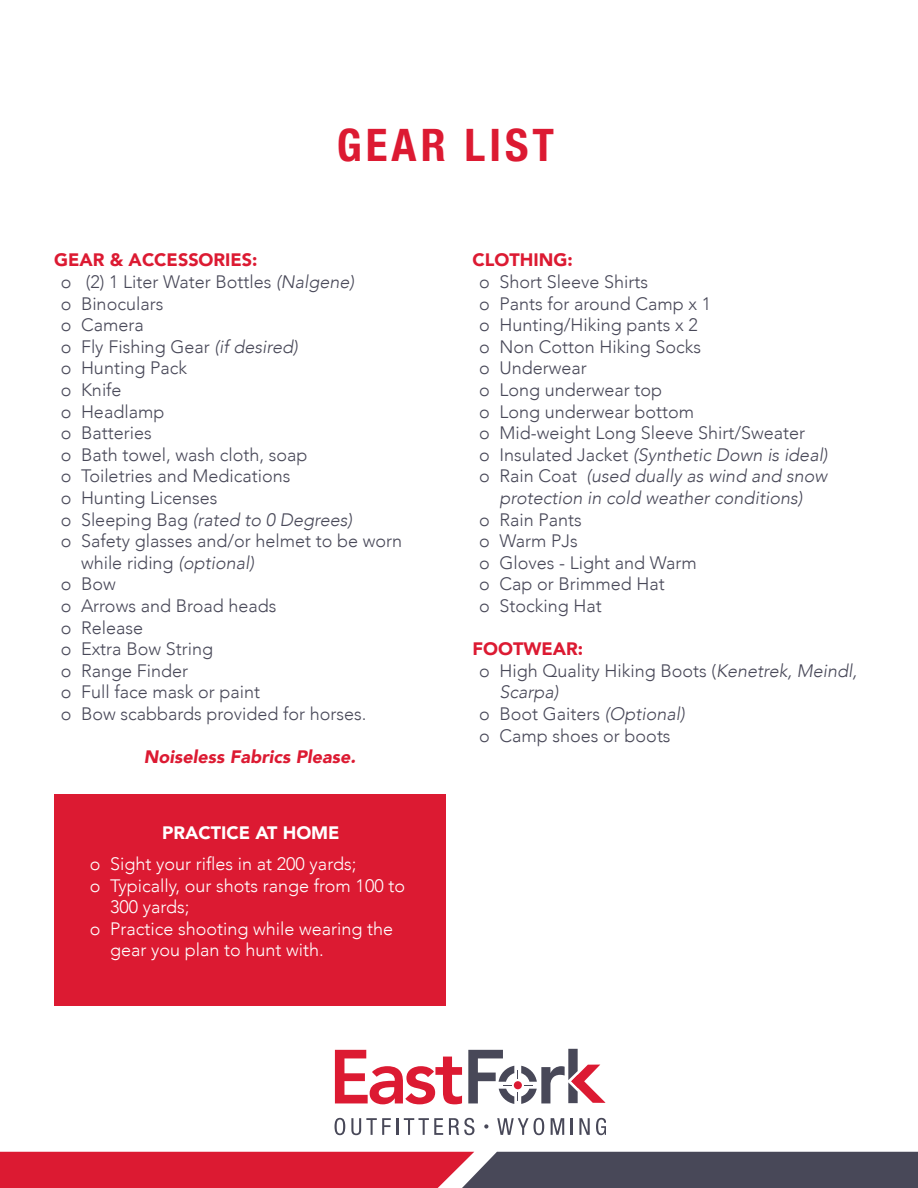
<style>
.page{position:relative;width:918px;height:1188px;background:#fff}
.page>*{position:absolute;margin:0;border:0;box-sizing:border-box;transform-origin:0 0}
.t1{font:700 condensed 45px "Helvetica Neue LT Pro";letter-spacing:.09em;color:#dc1a32}
.t2{font:300 18px/21.6px "Avenir";color:#484858}
.t3{font:italic 300 18px "Avenir";color:#484858}
.t4{font:300 18px "Avenir";color:#fff}
.t5{font:900 18px "Avenir";color:#dc1a32}
.t6{font:italic 900 18px "Avenir";color:#dc1a32}
.t7{font:900 18px "Avenir";color:#fff}
.s1{font-style:italic}
.s2{font-style:normal}
</style>
<div class="page">
<svg style="left:0;top:1152px;width:918px;height:36px"></svg>
<svg style="left:335px;top:1050px;width:127px;height:54px"></svg>
<svg style="left:335px;top:1118px;width:10px;height:17px"></svg>
<svg style="left:351px;top:1118px;width:47px;height:17px"></svg>
<svg style="left:404px;top:1118px;width:39px;height:17px"></svg>
<svg style="left:449px;top:1118px;width:25px;height:17px"></svg>
<svg style="left:497px;top:1118px;width:47px;height:17px"></svg>
<svg style="left:551px;top:1118px;width:13px;height:17px"></svg>
<svg style="left:571px;top:1118px;width:2px;height:17px"></svg>
<svg style="left:579px;top:1118px;width:11px;height:17px"></svg>
<svg style="left:596px;top:1118px;width:9px;height:17px"></svg>
<svg style="left:484px;top:1124px;width:4px;height:5px"></svg>
<svg style="left:468px;top:1049px;width:137px;height:55px"></svg>
<div style="left:54px;top:794px;width:392px;height:211px;background:#dc1a32"></div>
<h1 class="t1" style="left:337px;top:117px;width:219px">GEAR LIST</h1>
<p class="t5" style="left:54px;top:245px;width:205px">GEAR &amp; ACCESSORIES:</p>
<p class="t2" style="left:61px;top:271px;width:295px">o (2) 1 Liter Water Bottles <span class="s1">(Nalgene)</span></p>
<p class="t2" style="left:61px;top:293px;width:104px">o Binoculars</p>
<p class="t2" style="left:61px;top:314px;width:84px">o Camera</p>
<p class="t2" style="left:61px;top:336px;width:238px">o Fly Fishing Gear <span class="s1">(if desired)</span></p>
<p class="t2" style="left:61px;top:357px;width:128px">o Hunting Pack</p>
<p class="t2" style="left:61px;top:379px;width:62px">o Knife</p>
<p class="t2" style="left:61px;top:401px;width:105px">o Headlamp</p>
<p class="t2" style="left:61px;top:422px;width:92px">o Batteries</p>
<p class="t2" style="left:61px;top:444px;width:248px">o Bath towel, wash cloth, soap</p>
<p class="t2" style="left:61px;top:465px;width:231px">o Toiletries and Medications</p>
<p class="t2" style="left:61px;top:487px;width:158px">o Hunting Licenses</p>
<p class="t3" style="left:61px;top:509px;width:293px"><span class="s2">o Sleeping Bag</span> (rated to 0 Degrees)</p>
<p class="t2" style="left:61px;top:530px;width:343px">o Safety glasses and/or helmet to be worn</p>
<p class="t2" style="left:81px;top:552px;width:175px">while riding <span class="s1">(optional)</span></p>
<p class="t2" style="left:61px;top:573px;width:56px">o Bow</p>
<p class="t2" style="left:61px;top:595px;width:217px">o Arrows and Broad heads</p>
<p class="t2" style="left:61px;top:617px;width:84px">o Release</p>
<p class="t2" style="left:61px;top:638px;width:154px">o Extra Bow String</p>
<p class="t2" style="left:61px;top:660px;width:129px">o Range Finder</p>
<p class="t2" style="left:61px;top:681px;width:201px">o Full face mask or paint</p>
<p class="t2" style="left:61px;top:703px;width:307px">o Bow scabbards provided for horses.</p>
<p class="t6" style="left:144px;top:742px;width:214px">Noiseless Fabrics Please.</p>
<p class="t7" style="left:162px;top:818px;width:179px">PRACTICE AT HOME</p>
<p class="t4" style="left:90px;top:853px;width:268px">o Sight your rifles in at 200 yards;</p>
<p class="t4" style="left:90px;top:875px;width:317px">o Typically, our shots range from 100 to</p>
<p class="t4" style="left:110px;top:896px;width:81px">300 yards;</p>
<p class="t4" style="left:90px;top:918px;width:305px">o Practice shooting while wearing the</p>
<p class="t4" style="left:110px;top:939px;width:215px">gear you plan to hunt with.</p>
<p class="t5" style="left:472px;top:245px;width:102px">CLOTHING:</p>
<p class="t2" style="left:479px;top:271px;width:170px">o Short Sleeve Shirts</p>
<p class="t2" style="left:479px;top:293px;width:234px">o Pants for around Camp x 1</p>
<p class="t2" style="left:479px;top:314px;width:220px">o Hunting/Hiking pants x 2</p>
<p class="t2" style="left:479px;top:336px;width:224px">o Non Cotton Hiking Socks</p>
<p class="t2" style="left:479px;top:357px;width:109px">o Underwear</p>
<p class="t2" style="left:479px;top:379px;width:185px">o Long underwear top</p>
<p class="t2" style="left:479px;top:401px;width:217px">o Long underwear bottom</p>
<p class="t2" style="left:479px;top:422px;width:327px">o Mid-weight Long Sleeve Shirt/Sweater</p>
<p class="t3" style="left:479px;top:444px;width:350px"><span class="s2">o Insulated Jacket</span> (Synthetic Down is ideal)</p>
<p class="t3" style="left:479px;top:466px;width:349px"><span class="s2">o Rain Coat</span> (used dually as wind and snow</p>
<p class="t3" style="left:500px;top:487px;width:304px">protection in cold weather conditions)</p>
<p class="t2" style="left:479px;top:509px;width:219px">o Rain Pants<br>o Warm PJs<br>o Gloves - Light and Warm o Cap or Brimmed Hat<br>o Stocking Hat</p>
<p class="t5" style="left:472px;top:634px;width:112px">FOOTWEAR:</p>
<p class="t2" style="left:479px;top:660px;width:380px">o High Quality Hiking Boots (<span class="s1">Kenetrek, Meindl,</span></p>
<p class="t3" style="left:500px;top:682px;width:61px">Scarpa)</p>
<p class="t2" style="left:479px;top:703px;width:207px">o Boot Gaiters <span class="s1">(Optional)</span></p>
<p class="t2" style="left:479px;top:725px;width:193px">o Camp shoes or boots</p>
</div>
